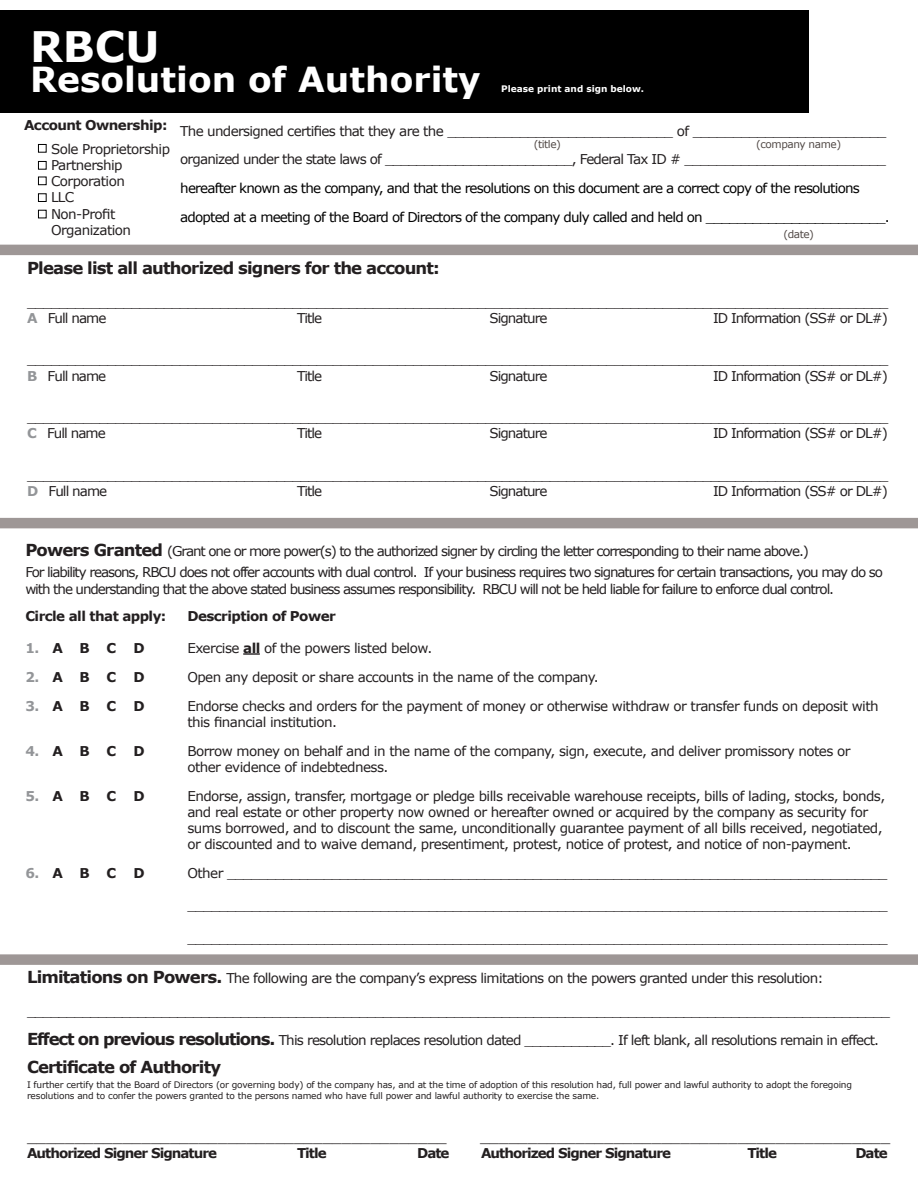
<style>
.page{position:relative;width:918px;height:1188px;background:#fff}
.page>*{position:absolute;margin:0;border:0;box-sizing:border-box;transform-origin:0 0}
.t1{font:700 42px "Verdana";color:#fff}
.t2{font:700 34.5px "Verdana";color:#fff}
.t3{font:700 16.5px "Verdana";letter-spacing:-.05em;color:#231f20}
.t4{font:15px "Verdana";color:#231f20}
.t5{font:13.5px/16.2px "Verdana";letter-spacing:-.05em;color:#231f20}
.t6{font:13.5px/16.2px "Verdana";letter-spacing:-.08em;color:#231f20}
.t7{font:13.5px "Verdana";letter-spacing:-.06em;color:#000}
.t8{font:13.5px "Verdana";letter-spacing:-.07em;color:#231f20}
.t9{font:700 13.5px "Verdana";letter-spacing:-.07em;color:#231f20}
.t10{font:700 13.5px "Verdana";letter-spacing:-.04em;color:#231f20}
.t11{font:10.5px "Verdana";letter-spacing:-.04em;color:#524a47}
.t12{font:9px/10.8px "Verdana";letter-spacing:-.02em;color:#231f20}
.t13{font:700 9px "Verdana";color:#fff}
.s1{font-weight:700;color:#939598}
.s2{font-weight:700;font-size:16.5px}
.s3{color:#939598}
.s4{font-weight:700}
</style>
<div class="page">
<div style="left:0;top:10px;width:809px;height:103px;background:#000"></div>
<div style="left:0;top:245px;width:918px;height:10px;background:#9e9796"></div>
<div style="left:38px;top:144px;width:8px;height:8px;border:1px solid #000"></div>
<div style="left:0;top:518px;width:918px;height:10px;background:#9e9796"></div>
<div style="left:0;top:954px;width:918px;height:11px;background:#9e9796"></div>
<div style="left:38px;top:161px;width:8px;height:8px;border:1px solid #000"></div>
<div style="left:38px;top:177px;width:8px;height:8px;border:1px solid #000"></div>
<div style="left:38px;top:194px;width:8px;height:8px;border:1px solid #000"></div>
<div style="left:38px;top:210px;width:8px;height:8px;border:1px solid #000"></div>
<svg style="left:243px;top:653px;width:17px;height:2px"></svg>
<p class="t1" style="left:30px;top:20px;width:131px">RBCU</p>
<p class="t2" style="left:30px;top:57px;width:452px">Resolution of Authority</p>
<p class="t13" style="left:501px;top:83px;width:145px">Please print and sign below.</p>
<p class="t10" style="left:24px;top:117px;width:145px">Account Ownership:</p>
<p class="t5" style="left:51px;top:140px;width:121px">Sole Proprietorship</p>
<p class="t5" style="left:51px;top:157px;width:73px">Partnership</p>
<p class="t5" style="left:51px;top:173px;width:75px">Corporation</p>
<p class="t5" style="left:51px;top:189px;width:25px">LLC</p>
<p class="t5" style="left:51px;top:205px;width:82px">Non-Profit<br>Organization</p>
<p class="t5" style="left:180px;top:122px;width:708px">The undersigned certifies that they are the ____________________________ of ________________________</p>
<p class="t11" style="left:534px;top:138px;width:29px">(title)</p>
<p class="t11" style="left:756px;top:138px;width:86px">(company name)</p>
<p class="t5" style="left:180px;top:151px;width:707px">organized under the state laws of ________________________, Federal Tax ID # _________________________</p>
<p class="t7" style="left:180px;top:180px;width:681px">hereafter known as the company, and that the resolutions on this document are a correct copy of the resolutions</p>
<p class="t7" style="left:180px;top:209px;width:711px">adopted at a meeting of the Board of Directors of the company duly called and held on _______________________.</p>
<p class="t11" style="left:783px;top:228px;width:32px">(date)</p>
<p class="t3" style="left:27px;top:258px;width:414px">Please list all authorized signers for the account:</p>
<p class="t5" style="left:27px;top:293px;width:863px">___________________________________________________________________________________________________________</p>
<p class="t8" style="left:27px;top:309px;width:81px"><span class="s1">A</span> Full name</p>
<p class="t5" style="left:297px;top:310px;width:27px">Title</p>
<p class="t8" style="left:489px;top:309px;width:60px">Signature</p>
<p class="t8" style="left:713px;top:309px;width:176px">ID Information (SS# or DL#)</p>
<p class="t5" style="left:27px;top:351px;width:863px">___________________________________________________________________________________________________________</p>
<p class="t8" style="left:27px;top:367px;width:81px"><span class="s1">B</span> Full name</p>
<p class="t5" style="left:297px;top:367px;width:27px">Title</p>
<p class="t8" style="left:489px;top:367px;width:60px">Signature</p>
<p class="t8" style="left:713px;top:367px;width:176px">ID Information (SS# or DL#)</p>
<p class="t5" style="left:27px;top:409px;width:863px">___________________________________________________________________________________________________________</p>
<p class="t8" style="left:27px;top:425px;width:80px"><span class="s1">C</span> Full name</p>
<p class="t5" style="left:297px;top:425px;width:27px">Title</p>
<p class="t8" style="left:489px;top:425px;width:60px">Signature</p>
<p class="t8" style="left:713px;top:425px;width:176px">ID Information (SS# or DL#)</p>
<p class="t5" style="left:27px;top:466px;width:863px">___________________________________________________________________________________________________________</p>
<p class="t8" style="left:27px;top:482px;width:82px"><span class="s1">D</span> Full name</p>
<p class="t5" style="left:297px;top:482px;width:27px">Title</p>
<p class="t8" style="left:489px;top:482px;width:60px">Signature</p>
<p class="t8" style="left:713px;top:482px;width:176px">ID Information (SS# or DL#)</p>
<p class="t6" style="left:25px;top:542px;width:785px"><span class="s2">Powers Granted</span> (Grant one or more power(s) to the authorized signer by circling the letter corresponding to their name above.)</p>
<p class="t6" style="left:25px;top:564px;width:859px">For liability reasons, RBCU does not offer accounts with dual control. If your business requires two signatures for certain transactions, you may do so with the understanding that the above stated business assumes responsibility. RBCU will not be held liable for failure to enforce dual control.</p>
<p class="t10" style="left:25px;top:607px;width:143px">Circle all that apply:</p>
<p class="t10" style="left:187px;top:607px;width:150px">Description of Power</p>
<p class="t9" style="left:25px;top:640px;width:92px"><span class="s3">1.</span>A B C</p>
<p class="t9" style="left:133px;top:640px;width:13px">D</p>
<p class="t5" style="left:187px;top:640px;width:247px">Exercise <span class="s4">all</span> of the powers listed below.</p>
<p class="t9" style="left:25px;top:668px;width:92px"><span class="s3">2.</span>A B C</p>
<p class="t9" style="left:133px;top:668px;width:13px">D</p>
<p class="t5" style="left:187px;top:668px;width:413px">Open any deposit or share accounts in the name of the company.</p>
<p class="t9" style="left:25px;top:697px;width:92px"><span class="s3">3.</span>A B C</p>
<p class="t9" style="left:133px;top:697px;width:13px">D</p>
<p class="t5" style="left:187px;top:697px;width:693px">Endorse checks and orders for the payment of money or otherwise withdraw or transfer funds on deposit with</p>
<p class="t5" style="left:187px;top:713px;width:151px">this financial institution.</p>
<p class="t9" style="left:25px;top:742px;width:92px"><span class="s3">4.</span>A B C</p>
<p class="t9" style="left:133px;top:742px;width:13px">D</p>
<p class="t5" style="left:187px;top:742px;width:665px">Borrow money on behalf and in the name of the company, sign, execute, and deliver promissory notes or</p>
<p class="t5" style="left:187px;top:758px;width:203px">other evidence of indebtedness.</p>
<p class="t9" style="left:25px;top:787px;width:92px"><span class="s3">5.</span>A B C</p>
<p class="t9" style="left:133px;top:787px;width:13px">D</p>
<p class="t5" style="left:187px;top:787px;width:699px">Endorse, assign, transfer, mortgage or pledge bills receivable warehouse receipts, bills of lading, stocks, bonds,</p>
<p class="t5" style="left:187px;top:803px;width:682px">and real estate or other property now owned or hereafter owned or acquired by the company as security for</p>
<p class="t5" style="left:187px;top:820px;width:697px">sums borrowed, and to discount the same, unconditionally guarantee payment of all bills received, negotiated,</p>
<p class="t5" style="left:187px;top:836px;width:666px">or discounted and to waive demand, presentiment, protest, notice of protest, and notice of non-payment.</p>
<p class="t9" style="left:25px;top:865px;width:92px"><span class="s3">6.</span>A B C</p>
<p class="t9" style="left:133px;top:865px;width:13px">D</p>
<p class="t5" style="left:187px;top:865px;width:702px">Other __________________________________________________________________________________</p>
<p class="t5" style="left:187px;top:897px;width:702px">_______________________________________________________________________________________</p>
<p class="t5" style="left:187px;top:929px;width:702px">_______________________________________________________________________________________</p>
<p class="t5" style="left:27px;top:970px;width:798px"><span class="s2">Limitations on Powers.</span> The following are the company’s express limitations on the powers granted under this resolution:</p>
<p class="t5" style="left:27px;top:1002px;width:864px">_____________________________________________________________________________________________________________</p>
<p class="t5" style="left:27px;top:1031px;width:854px"><span class="s2">Effect on previous resolutions.</span> This resolution replaces resolution dated ___________. If left blank, all resolutions remain in effect.</p>
<p class="t3" style="left:27px;top:1057px;width:196px">Certificate of Authority</p>
<p class="t12" style="left:27px;top:1079px;width:827px">I further certify that the Board of Directors (or governing body) of the company has, and at the time of adoption of this resolution had, full power and lawful authority to adopt the foregoing resolutions and to confer the powers granted to the persons named who have full power and lawful authority to exercise the same.</p>
<p class="t4" style="left:27px;top:1127px;width:421px">____________________________________________</p>
<p class="t4" style="left:480px;top:1127px;width:412px">___________________________________________</p>
<p class="t9" style="left:27px;top:1145px;width:192px">Authorized Signer Signature</p>
<p class="t9" style="left:297px;top:1145px;width:31px">Title</p>
<p class="t9" style="left:417px;top:1145px;width:34px">Date</p>
<p class="t9" style="left:481px;top:1145px;width:192px">Authorized Signer Signature</p>
<p class="t9" style="left:747px;top:1145px;width:31px">Title</p>
<p class="t9" style="left:855px;top:1145px;width:34px">Date</p>
</div>
